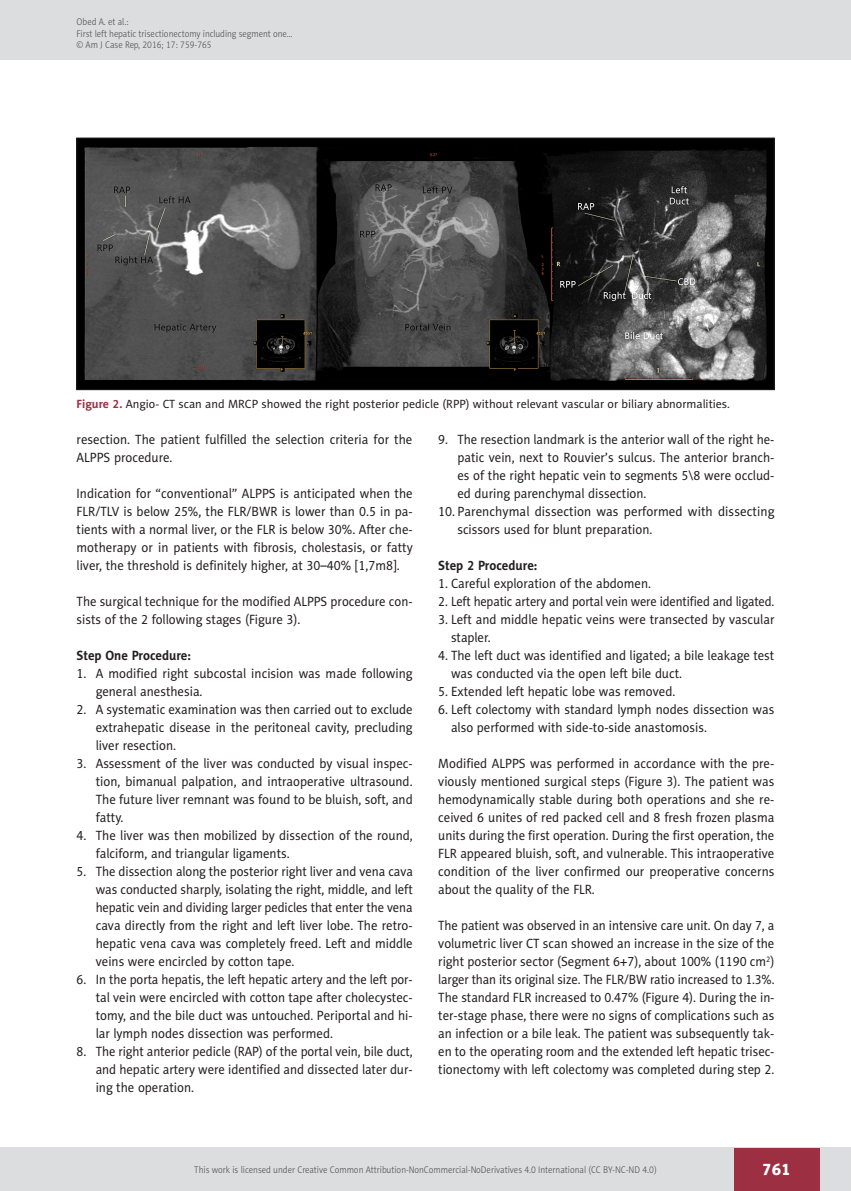
<style>
.page{position:relative;width:851px;height:1191px;background:#fff}
.page>*{position:absolute;margin:0;border:0;box-sizing:border-box;transform-origin:0 0}
.t1{font:16.5px "Naomi Sans EFN Heavy";color:#fff}
.AJCR_Body{font:13.5px/18px "Naomi Sans EFN";color:#231f20;scale:.95 1}
.AJCR_Body_no_before{font:13.5px/18px "Naomi Sans EFN";color:#231f20;text-align:justify;scale:.94 1}
.AJCR_Body_no_before-2{font:13.5px/18px "Naomi Sans EFN";color:#231f20;scale:.95 1}
.AJCR_Body-2{font:13.5px/18px "Naomi Sans EFN";color:#231f20;text-align:justify;scale:.94 1}
.AJCR_Body_no_before-3{font:13.5px/18px "Naomi Sans EFN";color:#231f20;scale:.96 1}
.AJCR_Body_no_before-4{font:13.5px "Naomi Sans EFN";color:#231f20;scale:.93 1}
.AJCR_Body-3{font:700 13.5px "Naomi Sans EFN";color:#231f20;scale:.95 1}
.AJCR_Rycina_tytul{font:12px "Naomi Sans EFN";color:#231f20}
.AJCR_pagina_zywa{font:9.75px/11.2px "Naomi Sans EFN Light";color:#57585a;scale:.9 1}
.AJCR_pagina_sygnatur{font:9.75px "Naomi Sans EFN Light";color:#57585a;scale:.9 1}
.s1{font-weight:700;color:#9d2f42}
</style>
<div class="page">
<img style="left:79px;top:140px;width:693px;height:248px">
<div style="left:77px;top:138px;width:697px;height:252px;border:1px solid #231f20"></div>
<div style="left:0;top:1148px;width:850px;height:43px;background:#dcdddf"></div>
<div style="left:733px;top:1147px;width:86px;height:43px;background:#9d2f42"></div>
<div style="left:0;top:0;width:850px;height:60px;background:#dcdddf"></div>
<p class="AJCR_pagina_zywa" style="left:77px;top:16px;width:241px">Obed A. et al.:<br>First left hepatic trisectionectomy including segment one…</p>
<p class="AJCR_pagina_sygnatur" style="left:77px;top:39px;width:152px">© Am J Case Rep, 2016; 17: 759-765</p>
<p class="AJCR_Rycina_tytul" style="left:77px;top:397px;width:654px"><span class="s1">Figure 2.</span> Angio- CT scan and MRCP showed the right posterior pedicle (RPP) without relevant vascular or biliary abnormalities.</p>
<p class="AJCR_Body" style="left:77px;top:430px;width:355px">resection. The patient fulfilled the selection criteria for the<br>ALPPS procedure.</p>
<p class="AJCR_Body" style="left:77px;top:484px;width:355px;text-align:justify">Indication for “conventional” ALPPS is anticipated when the FLR/TLV is below 25%, the FLR/BWR is lower than 0.5 in pa&shy;tients with a normal liver, or the FLR is below 30%. After che&shy;motherapy or in patients with fibrosis, cholestasis, or fatty liver, the threshold is definitely higher, at 30–40% [1,7m8].</p>
<p class="AJCR_Body" style="left:77px;top:592px;width:355px">The surgical technique for the modified ALPPS procedure con&shy;sists of the 2 following stages (Figure 3).</p>
<p class="AJCR_Body-3" style="left:77px;top:647px;width:122px">Step One Procedure:</p>
<p class="AJCR_Body_no_before-2" style="left:96px;top:664px;width:335px;text-indent:-19px">1. A modified right subcostal incision was made following general anesthesia.</p>
<p class="AJCR_Body_no_before-2" style="left:96px;top:700px;width:335px;text-align:justify;text-indent:-19px">2. A systematic examination was then carried out to exclude extrahepatic disease in the peritoneal cavity, precluding liver resection.</p>
<p class="AJCR_Body_no_before-2" style="left:96px;top:754px;width:335px;text-align:justify;text-indent:-19px">3. Assessment of the liver was conducted by visual inspec&shy;tion, bimanual palpation, and intraoperative ultrasound.<br>The future liver remnant was found to be bluish, soft, and fatty.</p>
<p class="AJCR_Body_no_before-2" style="left:96px;top:826px;width:335px;text-indent:-19px">4. The liver was then mobilized by dissection of the round, falciform, and triangular ligaments.</p>
<p class="AJCR_Body_no_before" style="left:96px;top:862px;width:339px;text-indent:-19px">5. The dissection along the posterior right liver and vena cava was conducted sharply, isolating the right, middle, and left hepatic vein and dividing larger pedicles that enter the vena cava directly from the right and left liver lobe. The retro&shy;hepatic vena cava was completely freed. Left and middle veins were encircled by cotton tape.</p>
<p class="AJCR_Body_no_before" style="left:96px;top:970px;width:338px;text-indent:-19px">6. In the porta hepatis, the left hepatic artery and the left por&shy;tal vein were encircled with cotton tape after cholecystec&shy;tomy, and the bile duct was untouched. Periportal and hi&shy;lar lymph nodes dissection was performed.</p>
<p class="AJCR_Body_no_before" style="left:96px;top:1042px;width:339px;text-indent:-19px">8. The right anterior pedicle (RAP) of the portal vein, bile duct, and hepatic artery were identified and dissected later dur&shy;ing the operation.</p>
<p class="AJCR_Body_no_before" style="left:457px;top:430px;width:338px;text-indent:-19px">9. The resection landmark is the anterior wall of the right he&shy;patic vein, next to Rouvier’s sulcus. The anterior branch&shy;es of the right hepatic vein to segments 5\8 were occlud&shy;ed during parenchymal dissection.</p>
<p class="AJCR_Body_no_before-3" style="left:457px;top:502px;width:331px;text-indent:-19px">10. Parenchymal dissection was performed with dissecting scissors used for blunt preparation.</p>
<p class="AJCR_Body-3" style="left:438px;top:557px;width:106px">Step 2 Procedure:</p>
<p class="AJCR_Body_no_before-2" style="left:438px;top:574px;width:225px">1. Careful exploration of the abdomen.</p>
<p class="AJCR_Body_no_before-4" style="left:438px;top:593px;width:363px">2. Left hepatic artery and portal vein were identified and ligated.</p>
<p class="AJCR_Body_no_before-2" style="left:451px;top:610px;width:342px;text-indent:-13px">3. Left and middle hepatic veins were transected by vascular stapler.</p>
<p class="AJCR_Body_no_before-2" style="left:451px;top:646px;width:342px;text-indent:-13px">4. The left duct was identified and ligated; a bile leakage test was conducted via the open left bile duct.</p>
<p class="AJCR_Body_no_before-2" style="left:438px;top:682px;width:251px">5. Extended left hepatic lobe was removed.</p>
<p class="AJCR_Body_no_before-2" style="left:451px;top:700px;width:342px;text-indent:-13px">6. Left colectomy with standard lymph nodes dissection was also performed with side-to-side anastomosis.</p>
<p class="AJCR_Body" style="left:438px;top:754px;width:355px;text-align:justify">Modified ALPPS was performed in accordance with the pre&shy;viously mentioned surgical steps (Figure 3). The patient was hemodynamically stable during both operations and she re&shy;ceived 6 unites of red packed cell and 8 fresh frozen plasma units during the first operation. During the first operation, the FLR appeared bluish, soft, and vulnerable. This intraoperative condition of the liver confirmed our preoperative concerns about the quality of the FLR.</p>
<p class="AJCR_Body-2" style="left:438px;top:916px;width:359px">The patient was observed in an intensive care unit. On day 7, a volumetric liver CT scan showed an increase in the size of the right posterior sector (Segment 6+7), about 100% (1190 cm<sup>2</sup>) larger than its original size. The FLR/BW ratio increased to 1.3%.<br>The standard FLR increased to 0.47% (Figure 4). During the in&shy;ter-stage phase, there were no signs of complications such as an infection or a bile leak. The patient was subsequently tak&shy;en to the operating room and the extended left hepatic trisec&shy;tionectomy with left colectomy was completed during step 2.</p>
<p class="AJCR_pagina_zywa" style="left:194px;top:1164px;width:515px">This work is licensed under Creative Common Attribution-NonCommercial-NoDerivatives 4.0 International (CC BY-NC-ND 4.0)</p>
<p class="t1" style="left:762px;top:1159px;width:30px">761</p>
</div>
